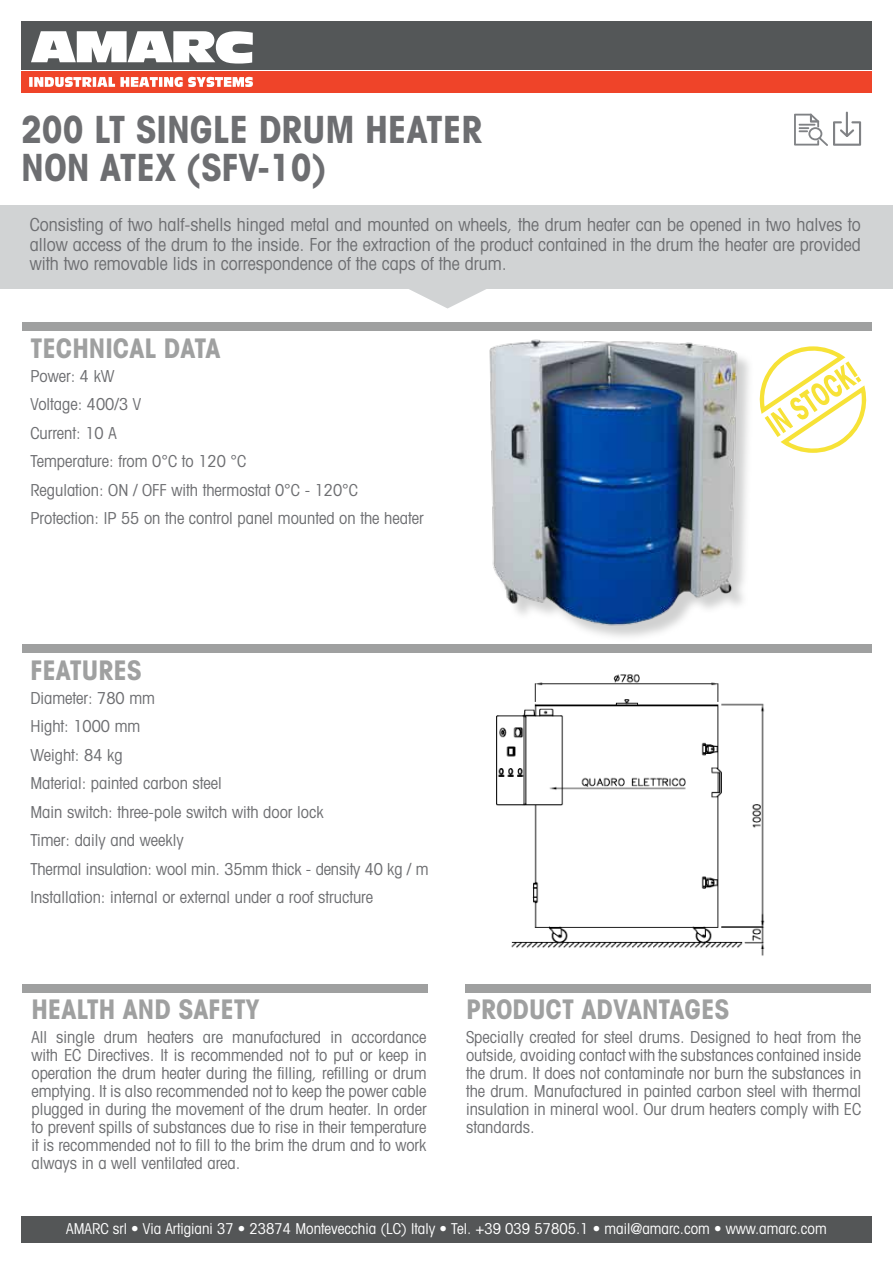
<style>
.page{position:relative;width:893px;height:1263px;background:#fff}
.page>*{position:absolute;margin:0;border:0;box-sizing:border-box;transform-origin:0 0}
.t1{font:700 condensed 37.5px/37.5px "Avant Garde";color:#6d6e71}
.t2{font:700 condensed 27px "Avant Garde";color:#9fa0a0}
.t3{font:condensed 18px/19.5px "Avant Garde";color:#6d6e71;text-align:justify}
.t4{font:condensed 16.5px/28.5px "Avant Garde";color:#6d6e71}
.t5{font:condensed 15px "Avant Garde";color:#fff}
</style>
<div class="page">
<div style="left:21px;top:71px;width:851px;height:22px;background:#ef4429"></div>
<div style="left:21px;top:21px;width:851px;height:48px;background:#545758"></div>
<svg style="left:31px;top:31px;width:222px;height:33px"></svg>
<svg style="left:29px;top:77px;width:224px;height:10px"></svg>
<div style="left:21px;top:1216px;width:851px;height:27px;background:#545657"></div>
<img style="left:496px;top:674px;width:269px;height:282px">
<img style="left:489px;top:339px;width:260px;height:298px">
<hr style="left:846px;top:112px;width:2px;height:25px;background:#808285">
<svg style="left:794px;top:114px;width:67px;height:32px"></svg>
<div style="left:0;top:205px;width:893px;height:84px;background:#d1d3d4"></div>
<svg style="left:409px;top:289px;width:77px;height:19px"></svg>
<svg style="left:759px;top:346px;width:108px;height:107px"></svg>
<div style="left:22px;top:322px;width:850px;height:9px;background:#9fa0a0"></div>
<div style="left:22px;top:644px;width:850px;height:9px;background:#9fa0a0"></div>
<div style="left:22px;top:984px;width:406px;height:9px;background:#9fa0a0"></div>
<div style="left:465px;top:984px;width:406px;height:9px;background:#9fa0a0"></div>
<h1 class="t1" style="left:21px;top:110px;width:463px">200 LT SINGLE DRUM HEATER<br>NON ATEX (SFV-10)</h1>
<p class="t3" style="left:30px;top:215px;width:833px">Consisting of two half-shells hinged metal and mounted on wheels, the drum heater can be opened in two halves to allow access of the drum to the inside. For the extraction of the product contained in the drum the heater are provided with two removable lids in correspondence of the caps of the drum.</p>
<h2 class="t2" style="left:30px;top:331px;width:191px">TECHNICAL DATA</h2>
<p class="t4" style="left:30px;top:361px;width:395px">Power: 4 kW<br>Voltage: 400/3 V<br>Current: 10 A<br>Temperature: from 0°C to 120 °C<br>Regulation: ON / OFF with thermostat 0°C - 120°C<br>Protection: IP 55 on the control panel mounted on the heater</p>
<h2 class="t2" style="left:30px;top:653px;width:113px">FEATURES</h2>
<p class="t4" style="left:30px;top:683px;width:400px">Diameter: 780 mm<br>Hight: 1000 mm<br>Weight: 84 kg<br>Material: painted carbon steel<br>Main switch: three-pole switch with door lock<br>Timer: daily and weekly<br>Thermal insulation: wool min. 35mm thick - density 40 kg / m<br>Installation: internal or external under a roof structure</p>
<h2 class="t2" style="left:31px;top:992px;width:230px">HEALTH AND SAFETY</h2>
<h2 class="t2" style="left:466px;top:992px;width:265px">PRODUCT ADVANTAGES</h2>
<p class="t4" style="left:31px;top:1028px;width:397px;line-height:18px;text-align:justify">All single drum heaters are manufactured in accordance with EC Directives. It is recommended not to put or keep in operation the drum heater during the filling, refilling or drum emptying. It is also recommended not to keep the power cable plugged in during the movement of the drum heater. In order to prevent spills of substances due to rise in their temperature it is recommended not to fill to the brim the drum and to work always in a well ventilated area.</p>
<p class="t4" style="left:466px;top:1028px;width:397px;line-height:18px;text-align:justify">Specially created for steel drums. Designed to heat from the outside, avoiding contact with the substances contained inside the drum. It does not contaminate nor burn the substances in the drum. Manufactured in painted carbon steel with thermal insulation in mineral wool. Our drum heaters comply with EC standards.</p>
<p class="t5" style="left:66px;top:1219px;width:762px">AMARC srl • Via Artigiani 37 • 23874 Montevecchia (LC) Italy • Tel. +39 039 57805.1 • mail@amarc.com • www.amarc.com</p>
</div>
